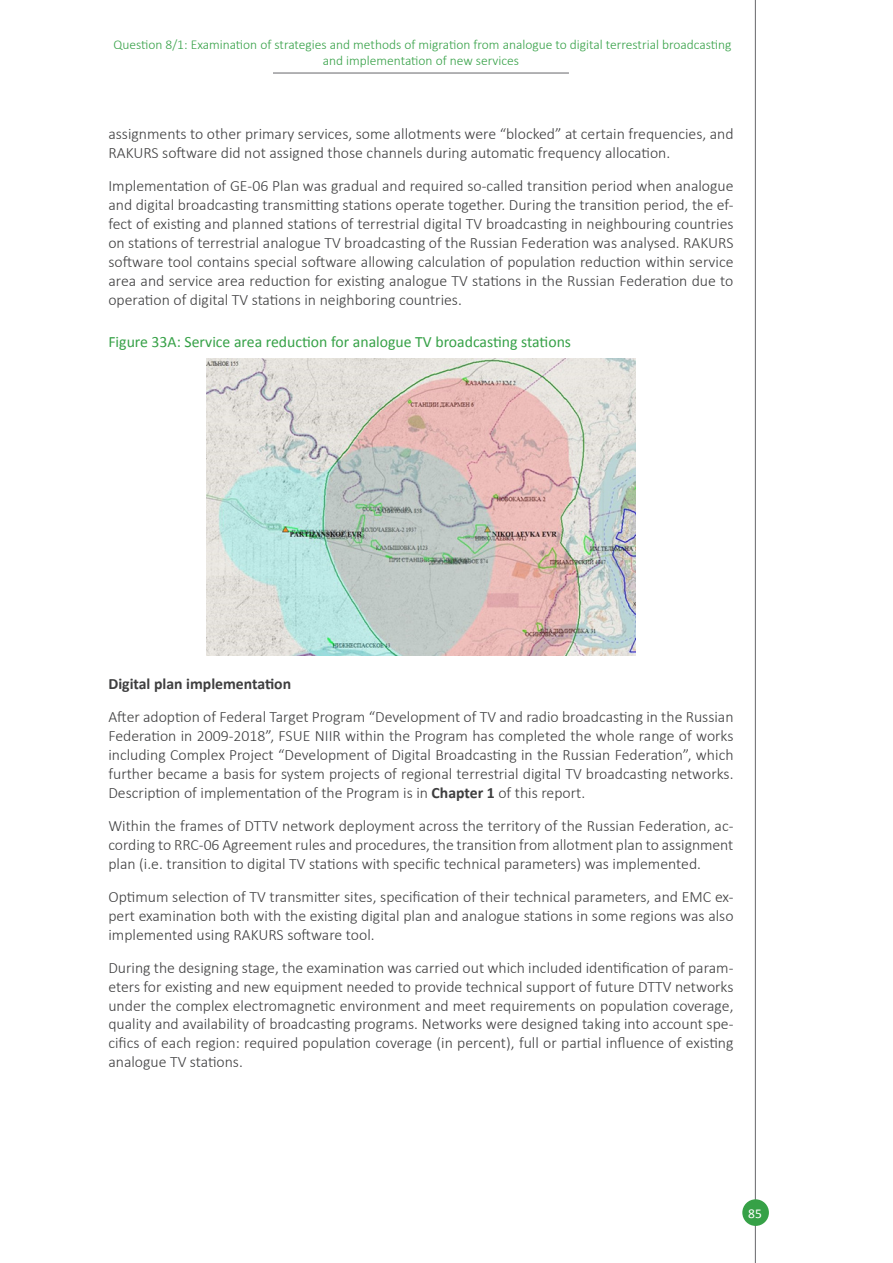
<style>
.page{position:relative;width:893px;height:1263px;background:#fff}
.page>*{position:absolute;margin:0;border:0;box-sizing:border-box;transform-origin:0 0}
.t1{font:300 15.75px/18.9px "Calibri";color:#3e3e3f;text-align:justify}
.Figure_title{font:15.75px "Calibri";color:#36a147}
.t2{font:700 15.75px "Calibri";color:#3e3e3f}
.t3{font:300 13.5px/16.2px "Calibri";color:#36a147;text-align:center}
.t4{font:13.5px "Calibri";color:#fff}
.s1{font-weight:700}
</style>
<div class="page">
<hr style="left:755px;top:0;width:1px;height:1263px;background:#67676a">
<div style="left:742px;top:1199px;width:27px;height:27px;background:#36a147;border-radius:50%"></div>
<hr style="left:273px;top:73px;width:296px;height:1px;background:#67676a">
<img style="left:206px;top:358px;width:430px;height:298px">
<p class="t3" style="left:113px;top:36px;width:620px">Question 8/1: Examination of strategies and methods of migration from analogue to digital terrestrial broadcasting and implementation of new services</p>
<p class="t1" style="left:108px;top:125px;width:627px">assignments to other primary services, some allotments were “blocked” at certain frequencies, and<br>RAKURS software did not assigned those channels during automatic frequency allocation.</p>
<p class="t1" style="left:108px;top:177px;width:627px">Implementation of GE-06 Plan was gradual and required so-called transition period when analogue and digital broadcasting transmitting stations operate together. During the transition period, the ef&shy;fect of existing and planned stations of terrestrial digital TV broadcasting in neighbouring countries on stations of terrestrial analogue TV broadcasting of the Russian Federation was analysed. RAKURS software tool contains special software allowing calculation of population reduction within service area and service area reduction for existing analogue TV stations in the Russian Federation due to operation of digital TV stations in neighboring countries.</p>
<p class="Figure_title" style="left:108px;top:330px;width:464px">Figure 33A: Service area reduction for analogue TV broadcasting stations</p>
<p class="t2" style="left:108px;top:672px;width:184px">Digital plan implementation</p>
<p class="t1" style="left:108px;top:707px;width:627px">After adoption of Federal Target Program “Development of TV and radio broadcasting in the Russian Federation in 2009-2018”, FSUE NIIR within the Program has completed the whole range of works including Complex Project “Development of Digital Broadcasting in the Russian Federation”, which further became a basis for system projects of regional terrestrial digital TV broadcasting networks.<br>Description of implementation of the Program is in <span class="s1">Chapter 1</span> of this report.</p>
<p class="t1" style="left:108px;top:816px;width:627px">Within the frames of DTTV network deployment across the territory of the Russian Federation, ac&shy;cording to RRC-06 Agreement rules and procedures, the transition from allotment plan to assignment plan (i.e. transition to digital TV stations with specific technical parameters) was implemented.</p>
<p class="t1" style="left:108px;top:887px;width:627px">Optimum selection of TV transmitter sites, specification of their technical parameters, and EMC ex&shy;pert examination both with the existing digital plan and analogue stations in some regions was also implemented using RAKURS software tool.</p>
<p class="t1" style="left:108px;top:958px;width:627px">During the designing stage, the examination was carried out which included identification of param&shy;eters for existing and new equipment needed to provide technical support of future DTTV networks under the complex electromagnetic environment and meet requirements on population coverage, quality and availability of broadcasting programs. Networks were designed taking into account spe&shy;cifics of each region: required population coverage (in percent), full or partial influence of existing analogue TV stations.</p>
<p class="t4" style="left:748px;top:1204px;width:15px">85</p>
</div>
